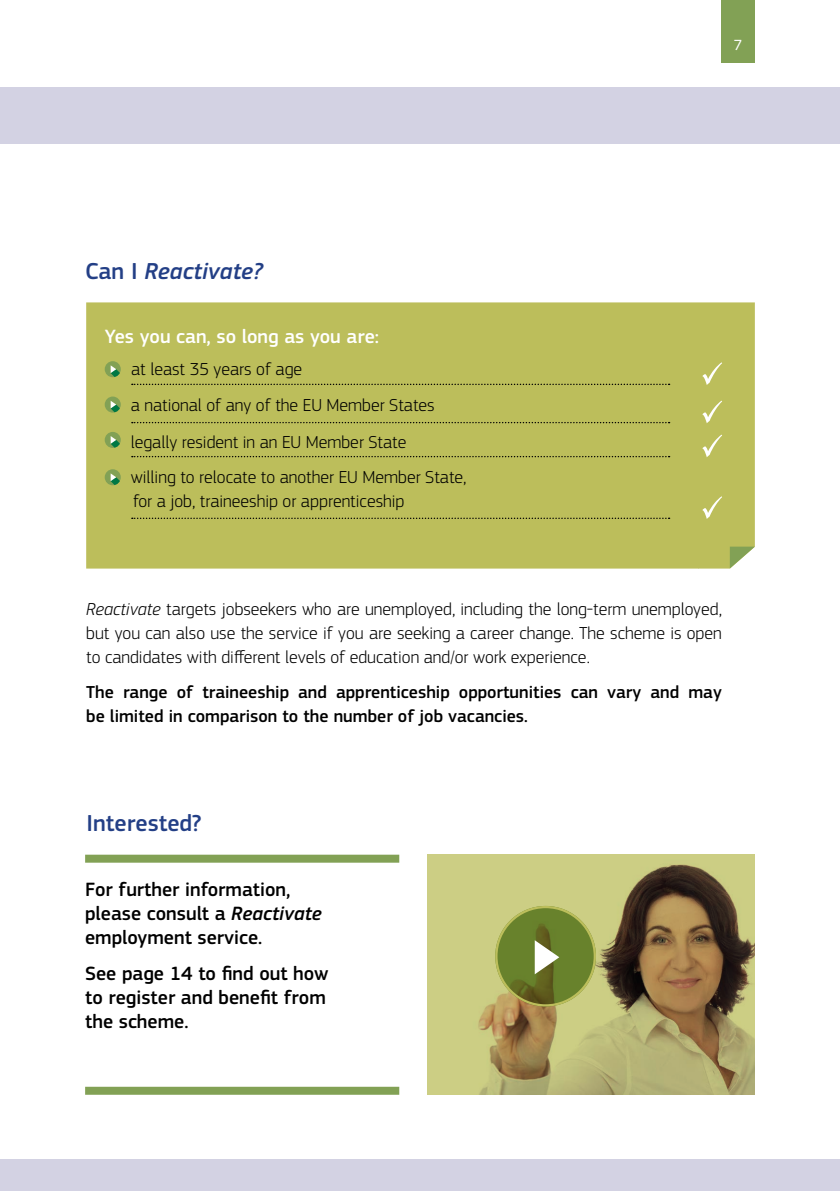
<style>
.page{position:relative;width:840px;height:1191px;background:#fff}
.page>*{position:absolute;margin:0;border:0;box-sizing:border-box;transform-origin:0 0}
.Secondary_Heading{font:italic 500 24px "EC Square Sans Pro";color:#233f86}
.Secondary_Heading-2{font:500 24px "EC Square Sans Pro";color:#233f86}
.pullout_text{font:500 20px/24px "EC Square Sans Pro";color:#000}
.t1{font:500 20px "EC Square Sans Pro";color:#fff}
.Body{font:300 18px/24px "EC Square Sans Pro";color:#000;text-align:justify}
.Body-2{font:500 18px/24px "EC Square Sans Pro";color:#000}
.t2{font:15.4px "EC Square Sans Pro";color:#fff}
.s1{font-style:normal}
.s2{font-style:italic}
</style>
<div class="page">
<div style="left:0;top:1159px;width:839px;height:32px;background:#d3d2e3"></div>
<div style="left:0;top:87px;width:839px;height:57px;background:#d3d2e3"></div>
<svg style="left:427px;top:854px;width:327px;height:240px;background:#aaa167"></svg>
<svg style="left:496px;top:907px;width:98px;height:98px;background:#687d2b"></svg>
<div style="left:495px;top:906px;width:100px;height:100px;border:2px solid #bcbe5b;border-radius:50%"></div>
<svg style="left:534px;top:940px;width:25px;height:34px"></svg>
<div style="left:86px;top:302px;width:668px;height:266px;background:#bcbe5b"></div>
<svg style="left:105px;top:361px;width:16px;height:16px"></svg>
<svg style="left:111px;top:365px;width:10px;height:12px"></svg>
<svg style="left:105px;top:396px;width:16px;height:16px"></svg>
<svg style="left:111px;top:401px;width:10px;height:11px"></svg>
<div style="left:105px;top:432px;width:16px;height:16px;background:#82a155;border-radius:50%"></div>
<svg style="left:111px;top:436px;width:10px;height:12px"></svg>
<svg style="left:105px;top:469px;width:16px;height:16px"></svg>
<svg style="left:111px;top:473px;width:10px;height:12px"></svg>
<svg style="left:132px;top:384px;width:537px;height:1px"></svg>
<svg style="left:702px;top:362px;width:19px;height:23px"></svg>
<svg style="left:132px;top:422px;width:537px;height:1px"></svg>
<svg style="left:702px;top:400px;width:19px;height:23px"></svg>
<svg style="left:132px;top:456px;width:537px;height:1px"></svg>
<svg style="left:702px;top:434px;width:19px;height:23px"></svg>
<svg style="left:132px;top:517px;width:537px;height:2px"></svg>
<svg style="left:702px;top:496px;width:19px;height:23px"></svg>
<svg style="left:729px;top:546px;width:25px;height:22px"></svg>
<div style="left:85px;top:854px;width:314px;height:8px;background:#82a155"></div>
<div style="left:85px;top:1086px;width:314px;height:8px;background:#82a155"></div>
<div style="left:720px;top:0;width:34px;height:63px;background:#82a155"></div>
<p class="t2" style="left:733px;top:36px;width:10px">7</p>
<h3 class="Secondary_Heading" style="left:85px;top:257px;width:179px"><span class="s1">Can I</span> Reactivate?</h3>
<p class="t1" style="left:105px;top:325px;width:276px">Yes you can, so long as you are:</p>
<p class="Body" style="left:131px;top:357px;width:172px">at least 35 years of age</p>
<p class="Body" style="left:131px;top:392px;width:305px">a national of any of the EU Member States</p>
<p class="Body" style="left:131px;top:430px;width:277px">legally resident in an EU Member State</p>
<p class="Body" style="left:131px;top:465px;width:337px">willing to relocate to another EU Member State, for a job, traineeship or apprenticeship</p>
<p class="Body" style="left:86px;top:596px;width:637px"><span class="s2">Reactivate</span> targets jobseekers who are unemployed, including the long-term unemployed, but you can also use the service if you are seeking a career change. The scheme is open to candidates with different levels of education and/or work experience.</p>
<p class="Body-2" style="left:86px;top:680px;width:636px">The range of traineeship and apprenticeship opportunities can vary and may be limited in comparison to the number of job vacancies.</p>
<h3 class="Secondary_Heading-2" style="left:86px;top:808px;width:116px">Interested?</h3>
<p class="pullout_text" style="left:85px;top:878px;width:238px">For further information, please consult a <span class="s2">Reactivate </span>employment service.</p>
<p class="pullout_text" style="left:85px;top:961px;width:245px">See page 14 to find out how to register and benefit from the scheme.</p>
</div>
